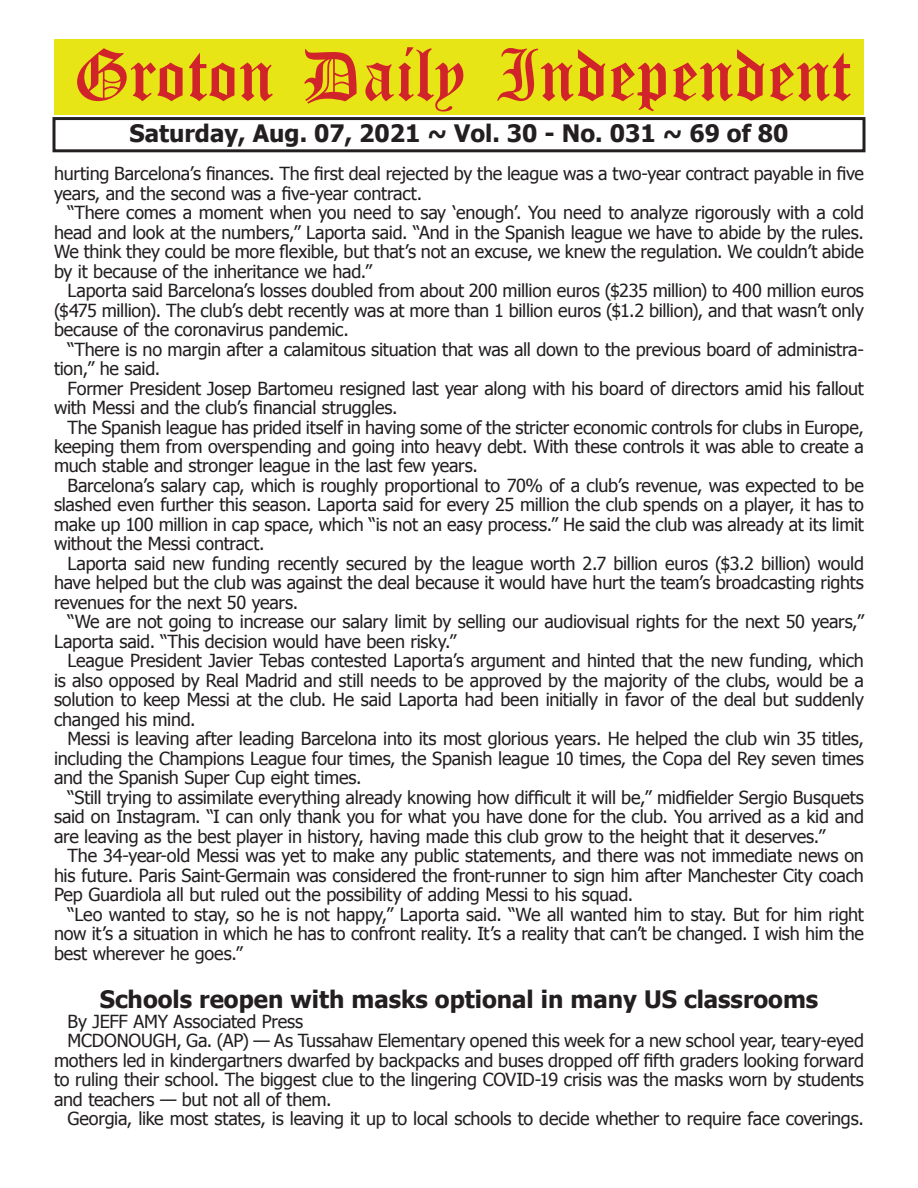
<style>
.page{position:relative;width:918px;height:1188px;background:#fff}
.page>*{position:absolute;margin:0;border:0;box-sizing:border-box;transform-origin:0 0}
.t1{font:54px "Old English Five";color:#d1232a}
.t2{font:700 24px "Tahoma";color:#231f20}
.t3{font:18px/19.5px "Tahoma";letter-spacing:-.01em;color:#231f20;text-align:justify}
</style>
<div class="page">
<div style="left:52px;top:117px;width:814px;height:35px;border:3px solid #231f20"></div>
<div style="left:54px;top:40px;width:810px;height:75px;background:#e7e515"></div>
<h1 class="t1" style="left:73px;top:50px;width:779px">Groton Daily Independent</h1>
<h2 class="t2" style="left:130px;top:116px;width:660px">Saturday, Aug. 07, 2021 ~ Vol. 30 - No. 031 ~ 69 of 80</h2>
<p class="t3" style="left:54px;top:163px;width:812px">hurting Barcelona’s finances. The first deal rejected by the league was a two-year contract payable in five years, and the second was a five-year contract.</p>
<p class="t3" style="left:54px;top:202px;width:812px;text-indent:14px">“There comes a moment when you need to say ‘enough’. You need to analyze rigorously with a cold head and look at the numbers,” Laporta said. “And in the Spanish league we have to abide by the rules.<br>We think they could be more flexible, but that’s not an excuse, we knew the regulation. We couldn’t abide by it because of the inheritance we had.”</p>
<p class="t3" style="left:54px;top:280px;width:812px;text-indent:14px">Laporta said Barcelona’s losses doubled from about 200 million euros ($235 million) to 400 million euros ($475 million). The club’s debt recently was at more than 1 billion euros ($1.2 billion), and that wasn’t only because of the coronavirus pandemic.</p>
<p class="t3" style="left:54px;top:338px;width:812px;text-indent:14px">“There is no margin after a calamitous situation that was all down to the previous board of administra&shy;tion,” he said.</p>
<p class="t3" style="left:54px;top:377px;width:811px;text-indent:14px">Former President Josep Bartomeu resigned last year along with his board of directors amid his fallout with Messi and the club’s financial struggles.</p>
<p class="t3" style="left:54px;top:416px;width:812px;text-indent:14px">The Spanish league has prided itself in having some of the stricter economic controls for clubs in Europe, keeping them from overspending and going into heavy debt. With these controls it was able to create a much stable and stronger league in the last few years.</p>
<p class="t3" style="left:54px;top:475px;width:812px;text-indent:14px">Barcelona’s salary cap, which is roughly proportional to 70% of a club’s revenue, was expected to be slashed even further this season. Laporta said for every 25 million the club spends on a player, it has to make up 100 million in cap space, which “is not an easy process.” He said the club was already at its limit without the Messi contract.</p>
<p class="t3" style="left:54px;top:553px;width:812px;text-indent:14px">Laporta said new funding recently secured by the league worth 2.7 billion euros ($3.2 billion) would have helped but the club was against the deal because it would have hurt the team’s broadcasting rights revenues for the next 50 years.</p>
<p class="t3" style="left:54px;top:611px;width:811px;text-indent:14px">“We are not going to increase our salary limit by selling our audiovisual rights for the next 50 years,”<br>Laporta said. “This decision would have been risky.”</p>
<p class="t3" style="left:54px;top:650px;width:812px;text-indent:14px">League President Javier Tebas contested Laporta’s argument and hinted that the new funding, which is also opposed by Real Madrid and still needs to be approved by the majority of the clubs, would be a solution to keep Messi at the club. He said Laporta had been initially in favor of the deal but suddenly changed his mind.</p>
<p class="t3" style="left:54px;top:728px;width:812px;text-indent:14px">Messi is leaving after leading Barcelona into its most glorious years. He helped the club win 35 titles, including the Champions League four times, the Spanish league 10 times, the Copa del Rey seven times and the Spanish Super Cup eight times.</p>
<p class="t3" style="left:54px;top:787px;width:812px;text-indent:14px">“Still trying to assimilate everything already knowing how difficult it will be,” midfielder Sergio Busquets said on Instagram. “I can only thank you for what you have done for the club. You arrived as a kid and are leaving as the best player in history, having made this club grow to the height that it deserves.”</p>
<p class="t3" style="left:54px;top:845px;width:812px;text-indent:14px">The 34-year-old Messi was yet to make any public statements, and there was not immediate news on his future. Paris Saint-Germain was considered the front-runner to sign him after Manchester City coach Pep Guardiola all but ruled out the possibility of adding Messi to his squad.</p>
<p class="t3" style="left:54px;top:904px;width:811px;text-indent:14px">“Leo wanted to stay, so he is not happy,” Laporta said. “We all wanted him to stay. But for him right now it’s a situation in which he has to confront reality. It’s a reality that can’t be changed. I wish him the best wherever he goes.”</p>
<h2 class="t2" style="left:100px;top:983px;width:720px">Schools reopen with masks optional in many US classrooms</h2>
<p class="t3" style="left:68px;top:1011px;width:237px">By JEFF AMY Associated Press</p>
<p class="t3" style="left:68px;top:1030px;width:798px">MCDONOUGH, Ga. (AP) — As Tussahaw Elementary opened this week for a new school year, teary-eyed</p>
<p class="t3" style="left:54px;top:1050px;width:812px">mothers led in kindergartners dwarfed by backpacks and buses dropped off fifth graders looking forward</p>
<p class="t3" style="left:54px;top:1069px;width:811px">to ruling their school. The biggest clue to the lingering COVID-19 crisis was the masks worn by students</p>
<p class="t3" style="left:54px;top:1089px;width:279px">and teachers — but not all of them.</p>
<p class="t3" style="left:68px;top:1108px;width:798px">Georgia, like most states, is leaving it up to local schools to decide whether to require face coverings.</p>
</div>
